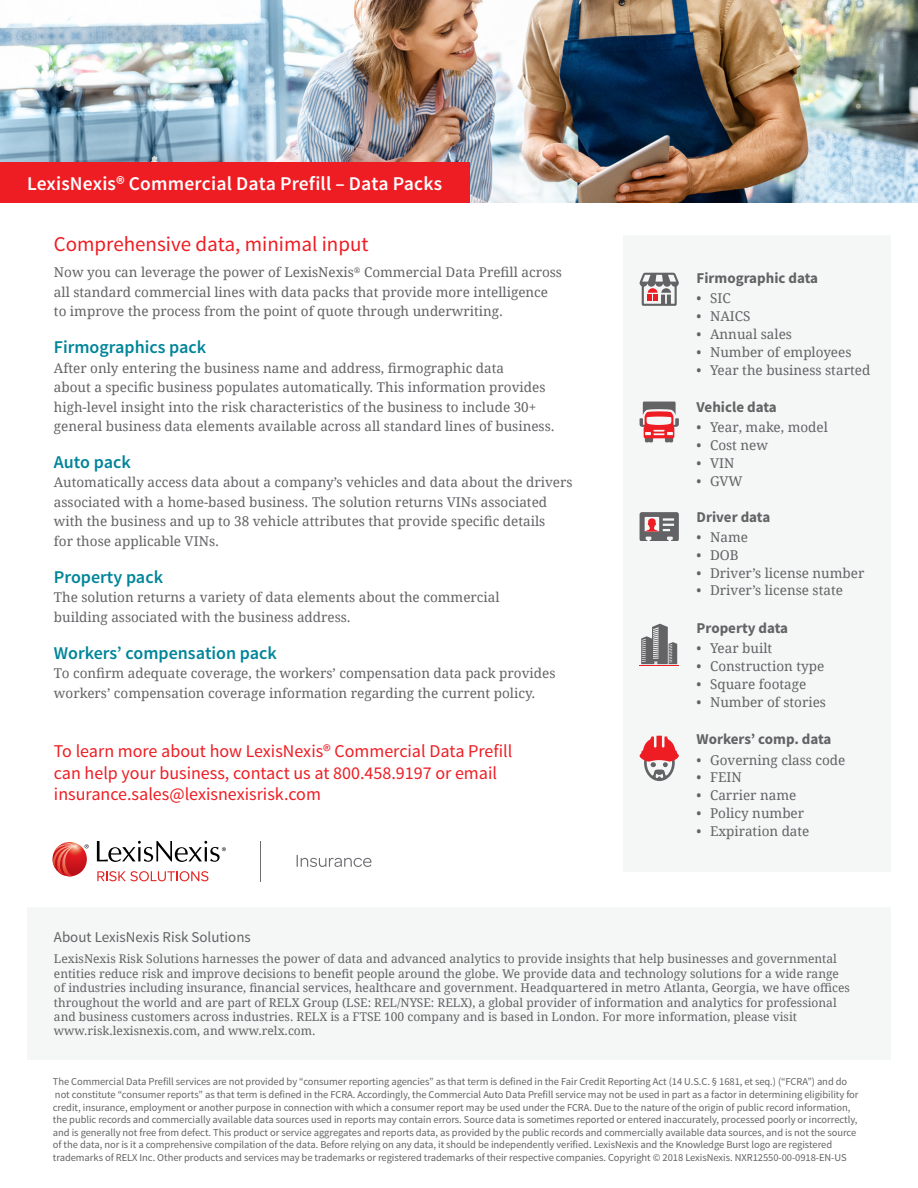
<style>
.page{position:relative;width:918px;height:1188px;background:#fff}
.page>*{position:absolute;margin:0;border:0;box-sizing:border-box;transform-origin:0 0}
.Content_Introduction{font:21px "Source Sans Pro";color:#ee1d23}
.DESCRIPTOR_FLAG_-_LE{font:600 19.5px "Source Sans Pro";letter-spacing:.01em;color:#fff}
.Back_Cover_CTA{font:18px/21.6px "Source Sans Pro";color:#ee1d23}
.Content_-_Subhead{font:600 18px "Source Sans Pro";color:#008599}
.Caption___Details{font:700 15px "Source Sans Pro";color:#636366}
.Back_Cover_Subhead{font:15px "Source Sans Pro";color:#636366}
.Content_-_1_Column{font:13.5px/19.5px "Droid Serif";color:#636366}
.Back_Cover__About__C{font:12px/14.4px "Droid Serif";color:#636366}
.Back_Cover_Legal{font:10.5px/12.6px "Source Sans Pro";letter-spacing:-.005em;color:#636366}
</style>
<div class="page">
<div style="left:27px;top:907px;width:864px;height:153px;background:#f5f6f6"></div>
<div style="left:623px;top:235px;width:268px;height:636px;background:#f5f6f6"></div>
<img style="left:0;top:0;width:918px;height:202px">
<svg style="left:640px;top:402px;width:39px;height:40px"></svg>
<svg style="left:640px;top:736px;width:39px;height:45px"></svg>
<hr style="left:640px;top:665px;width:39px;height:1px;background:#ee1d23">
<svg style="left:641px;top:624px;width:36px;height:40px"></svg>
<svg style="left:640px;top:273px;width:39px;height:33px"></svg>
<svg style="left:640px;top:512px;width:39px;height:29px"></svg>
<div style="left:0;top:162px;width:469px;height:40px;background:#ee1d23"></div>
<svg style="left:97px;top:871px;width:111px;height:10px"></svg>
<svg style="left:97px;top:841px;width:129px;height:21px"></svg>
<svg style="left:53px;top:842px;width:36px;height:34px"></svg>
<hr style="left:260px;top:841px;width:1px;height:40px;background:#6c6d70">
<svg style="left:297px;top:855px;width:75px;height:12px"></svg>
<p class="DESCRIPTOR_FLAG_-_LE" style="left:27px;top:171px;width:417px">LexisNexis® Commercial Data Prefill – Data Packs</p>
<p class="Content_Introduction" style="left:54px;top:231px;width:316px">Comprehensive data, minimal input</p>
<p class="Content_-_1_Column" style="left:54px;top:262px;width:510px">Now you can leverage the power of LexisNexis<sup>®</sup> Commercial Data Prefill across all standard commercial lines with data packs that provide more intelligence to improve the process from the point of quote through underwriting.</p>
<p class="Content_-_Subhead" style="left:54px;top:336px;width:154px">Firmographics pack</p>
<p class="Content_-_1_Column" style="left:54px;top:358px;width:502px">After only entering the business name and address, firmographic data<br>about a specific business populates automatically. This information provides high-level insight into the risk characteristics of the business to include 30+ general business data elements available across all standard lines of business.</p>
<p class="Content_-_Subhead" style="left:54px;top:451px;width:78px">Auto pack</p>
<p class="Content_-_1_Column" style="left:54px;top:472px;width:520px">Automatically access data about a company’s vehicles and data about the drivers associated with a home-based business. The solution returns VINs associated with the business and up to 38 vehicle attributes that provide specific details<br>for those applicable VINs.</p>
<p class="Content_-_Subhead" style="left:54px;top:566px;width:111px">Property pack</p>
<p class="Content_-_1_Column" style="left:54px;top:587px;width:447px">The solution returns a variety of data elements about the commercial building associated with the business address.</p>
<p class="Content_-_Subhead" style="left:54px;top:641px;width:225px">Workers’ compensation pack</p>
<p class="Content_-_1_Column" style="left:54px;top:663px;width:503px">To confirm adequate coverage, the workers’ compensation data pack provides workers’ compensation coverage information regarding the current policy.</p>
<p class="Back_Cover_CTA" style="left:54px;top:740px;width:460px">To learn more about how LexisNexis® Commercial Data Prefill can help your business, contact us at 800.458.9197 or email insurance.sales@lexisnexisrisk.com</p>
<p class="Caption___Details" style="left:697px;top:268px;width:123px">Firmographic data</p>
<p class="Content_-_1_Column" style="left:697px;top:288px;width:36px">• SIC</p>
<p class="Content_-_1_Column" style="left:697px;top:306px;width:55px">• NAICS</p>
<p class="Content_-_1_Column" style="left:697px;top:324px;width:97px">• Annual sales</p>
<p class="Content_-_1_Column" style="left:697px;top:342px;width:156px">• Number of employees</p>
<p class="Content_-_1_Column" style="left:697px;top:360px;width:175px">• Year the business started</p>
<p class="Caption___Details" style="left:697px;top:397px;width:82px">Vehicle data</p>
<p class="Content_-_1_Column" style="left:697px;top:417px;width:133px">• Year, make, model</p>
<p class="Content_-_1_Column" style="left:697px;top:435px;width:73px">• Cost new</p>
<p class="Content_-_1_Column" style="left:697px;top:453px;width:39px">• VIN</p>
<p class="Content_-_1_Column" style="left:697px;top:471px;width:48px">• GVW</p>
<p class="Caption___Details" style="left:697px;top:507px;width:75px">Driver data</p>
<p class="Content_-_1_Column" style="left:697px;top:527px;width:53px">• Name</p>
<p class="Content_-_1_Column" style="left:697px;top:545px;width:44px">• DOB</p>
<p class="Content_-_1_Column" style="left:697px;top:563px;width:169px">• Driver’s license number</p>
<p class="Content_-_1_Column" style="left:697px;top:580px;width:148px">• Driver’s license state</p>
<p class="Caption___Details" style="left:697px;top:618px;width:93px">Property data</p>
<p class="Content_-_1_Column" style="left:697px;top:638px;width:77px">• Year built</p>
<p class="Content_-_1_Column" style="left:697px;top:656px;width:129px">• Construction type</p>
<p class="Content_-_1_Column" style="left:697px;top:674px;width:111px">• Square footage</p>
<p class="Content_-_1_Column" style="left:697px;top:692px;width:131px">• Number of stories</p>
<p class="Caption___Details" style="left:697px;top:729px;width:136px">Workers’ comp. data</p>
<p class="Content_-_1_Column" style="left:697px;top:750px;width:150px">• Governing class code</p>
<p class="Content_-_1_Column" style="left:697px;top:767px;width:47px">• FEIN</p>
<p class="Content_-_1_Column" style="left:697px;top:785px;width:101px">• Carrier name</p>
<p class="Content_-_1_Column" style="left:697px;top:803px;width:109px">• Policy number</p>
<p class="Content_-_1_Column" style="left:697px;top:821px;width:114px">• Expiration date</p>
<p class="Back_Cover_Subhead" style="left:54px;top:928px;width:198px">About LexisNexis Risk Solutions</p>
<p class="Back_Cover__About__C" style="left:54px;top:952px;width:797px">LexisNexis Risk Solutions harnesses the power of data and advanced analytics to provide insights that help businesses and governmental entities reduce risk and improve decisions to benefit people around the globe. We provide data and technology solutions for a wide range of industries including insurance, financial services, healthcare and government. Headquartered in metro Atlanta, Georgia, we have offices throughout the world and are part of RELX Group (LSE: REL/NYSE: RELX), a global provider of information and analytics for professional and business customers across industries. RELX is a FTSE 100 company and is based in London. For more information, please visit www.risk.lexisnexis.com, and www.relx.com.</p>
<p class="Back_Cover_Legal" style="left:53px;top:1076px;width:807px">The Commercial Data Prefill services are not provided by “consumer reporting agencies” as that term is defined in the Fair Credit Reporting Act (14 U.S.C. § 1681, et seq.) (“FCRA”) and do not constitute “consumer reports” as that term is defined in the FCRA. Accordingly, the Commercial Auto Data Prefill service may not be used in part as a factor in determining eligibility for credit, insurance, employment or another purpose in connection with which a consumer report may be used under the FCRA. Due to the nature of the origin of public record information, the public records and commercially available data sources used in reports may contain errors. Source data is sometimes reported or entered inaccurately, processed poorly or incorrectly, and is generally not free from defect. This product or service aggregates and reports data, as provided by the public records and commercially available data sources, and is not the source of the data, nor is it a comprehensive compilation of the data. Before relying on any data, it should be independently verified. LexisNexis and the Knowledge Burst logo are registered trademarks of RELX Inc. Other products and services may be trademarks or registered trademarks of their respective companies. Copyright © 2018 LexisNexis. NXR12550-00-0918-EN-US</p>
</div>
